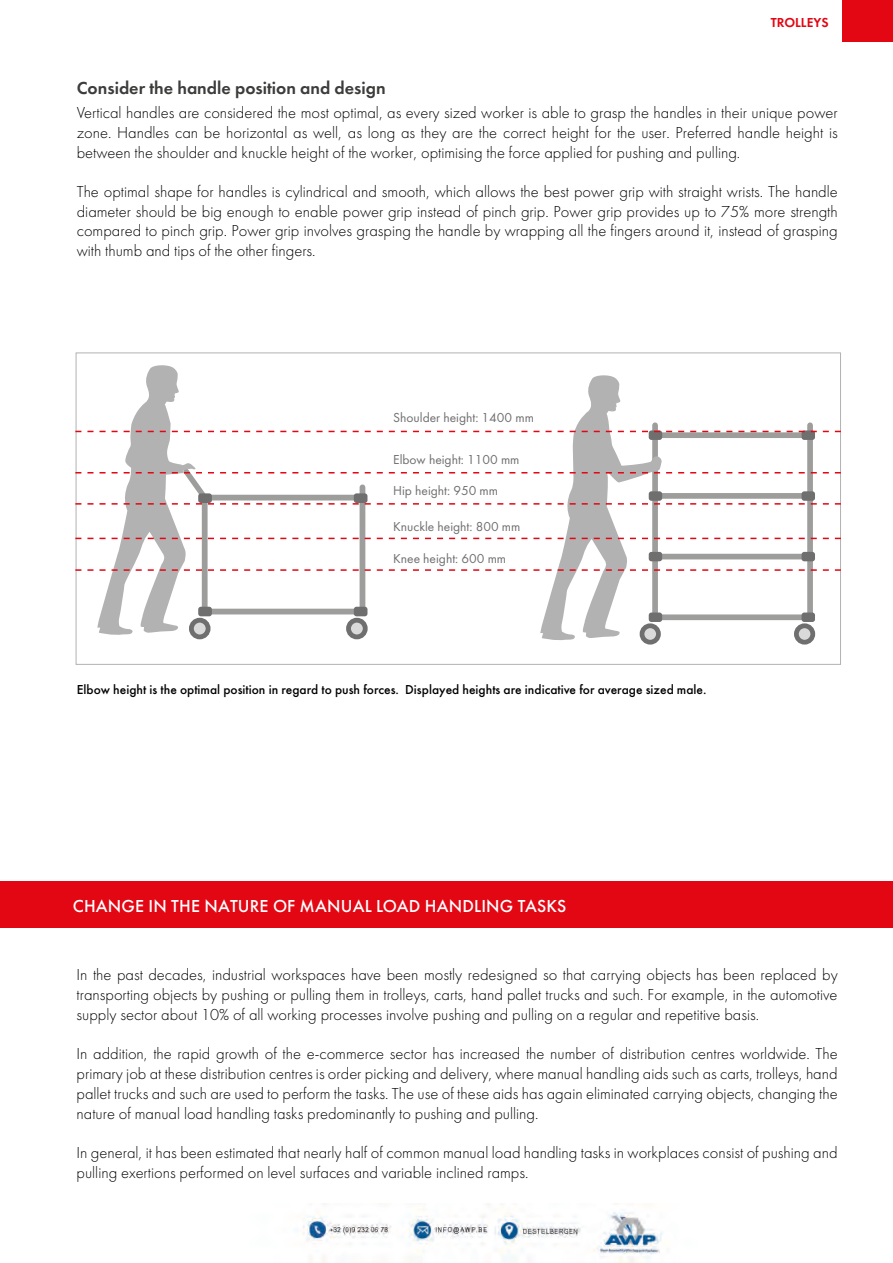
<style>
.page{position:relative;width:893px;height:1263px;background:#fff}
.page>*{position:absolute;margin:0;border:0;box-sizing:border-box;transform-origin:0 0}
.t1{font:500 18px "Futura";letter-spacing:.01em;color:#fff}
.t2{font:18px "Futura Demi";color:#3c3c3b}
.t3{font:300 16.5px/19.8px "Futura";color:#000;text-align:justify}
.t4{font:500 13.5px "Futura";color:#000}
.t5{font:13.5px "Futura";color:#706f6f}
.t6{font:13.5px "Futura Demi";color:#e30613}
</style>
<div class="page">
<div style="left:640px;top:623px;width:21px;height:21px;border:5px solid #706f6f;border-radius:50%"></div>
<div style="left:794px;top:623px;width:21px;height:21px;border:5px solid #706f6f;border-radius:50%"></div>
<svg style="left:75px;top:364px;width:766px;height:277px"></svg>
<div style="left:842px;top:0;width:51px;height:42px;background:#e30613"></div>
<div style="left:0;top:882px;width:893px;height:46px;background:#e30613"></div>
<img style="left:302px;top:1203px;width:361px;height:60px">
<p class="t6" style="left:771px;top:14px;width:59px">TROLLEYS</p>
<p class="t2" style="left:77px;top:77px;width:310px">Consider the handle position and design</p>
<p class="t3" style="left:77px;top:103px;width:762px">Vertical handles are considered the most optimal, as every sized worker is able to grasp the handles in their unique power zone. Handles can be horizontal as well, as long as they are the correct height for the user. Preferred handle height is between the shoulder and knuckle height of the worker, optimising the force applied for pushing and pulling.</p>
<p class="t3" style="left:77px;top:182px;width:762px">The optimal shape for handles is cylindrical and smooth, which allows the best power grip with straight wrists. The handle diameter should be big enough to enable power grip instead of pinch grip. Power grip provides up to 75% more strength compared to pinch grip. Power grip involves grasping the handle by wrapping all the fingers around it, instead of grasping with thumb and tips of the other fingers.</p>
<p class="t5" style="left:393px;top:410px;width:142px">Shoulder height: 1400 mm</p>
<p class="t5" style="left:393px;top:451px;width:128px">Elbow height: 1100 mm</p>
<p class="t5" style="left:393px;top:482px;width:106px">Hip height: 950 mm</p>
<p class="t5" style="left:393px;top:518px;width:129px">Knuckle height: 800 mm</p>
<p class="t5" style="left:393px;top:550px;width:114px">Knee height: 600 mm</p>
<p class="t4" style="left:77px;top:681px;width:631px">Elbow height is the optimal position in regard to push forces. Displayed heights are indicative for average sized male.</p>
<p class="t1" style="left:73px;top:895px;width:495px">CHANGE IN THE NATURE OF MANUAL LOAD HANDLING TASKS</p>
<p class="t3" style="left:77px;top:965px;width:763px">In the past decades, industrial workspaces have been mostly redesigned so that carrying objects has been replaced by transporting objects by pushing or pulling them in trolleys, carts, hand pallet trucks and such. For example, in the automotive supply sector about 10% of all working processes involve pushing and pulling on a regular and repetitive basis.</p>
<p class="t3" style="left:77px;top:1044px;width:763px">In addition, the rapid growth of the e-commerce sector has increased the number of distribution centres worldwide. The primary job at these distribution centres is order picking and delivery, where manual handling aids such as carts, trolleys, hand pallet trucks and such are used to perform the tasks. The use of these aids has again eliminated carrying objects, changing the nature of manual load handling tasks predominantly to pushing and pulling.</p>
<p class="t3" style="left:77px;top:1143px;width:762px">In general, it has been estimated that nearly half of common manual load handling tasks in workplaces consist of pushing and pulling exertions performed on level surfaces and variable inclined ramps.</p>
</div>
